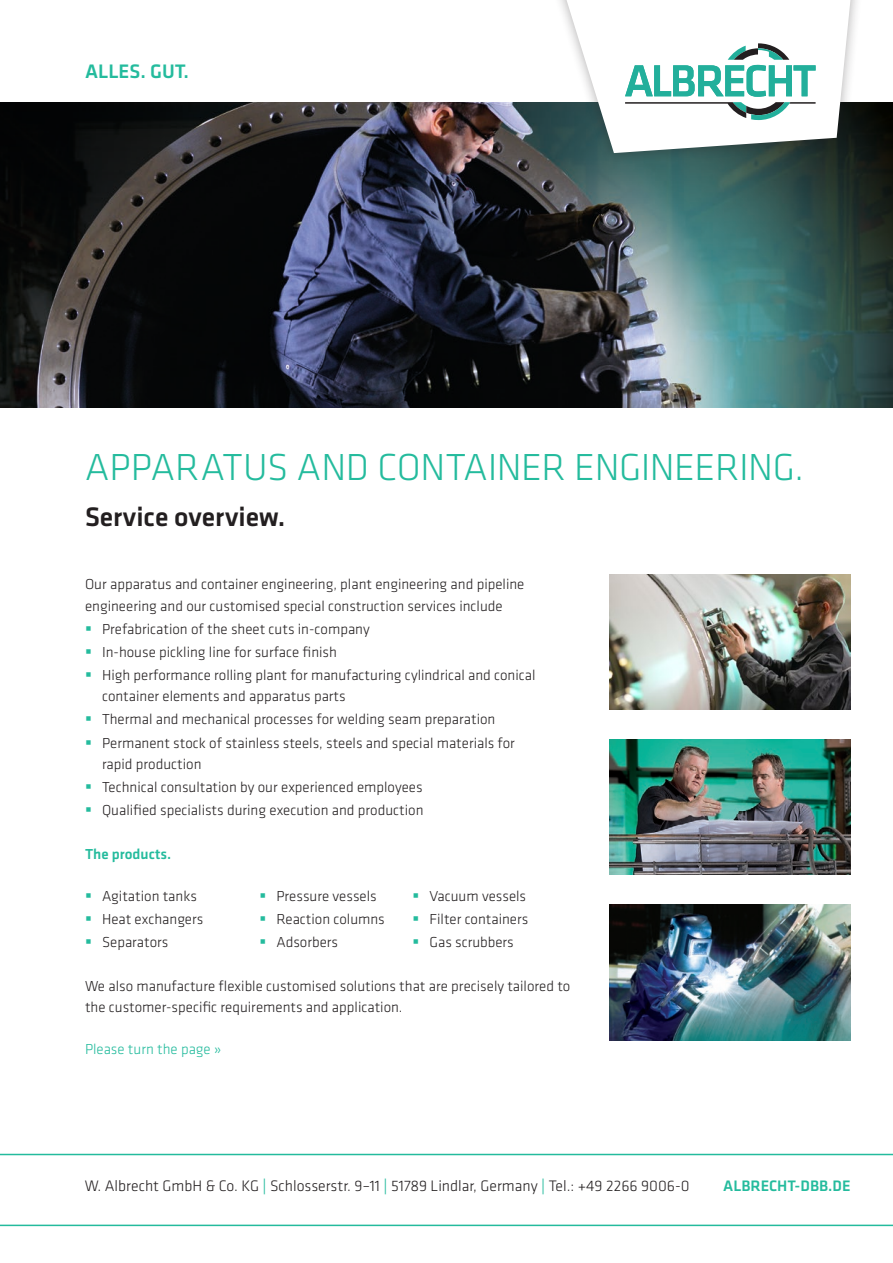
<style>
.page{position:relative;width:893px;height:1263px;background:#fff}
.page>*{position:absolute;margin:0;border:0;box-sizing:border-box;transform-origin:0 0}
.t1{font:300 39px "Klavika Basic";letter-spacing:-.01em;color:#24bb9d}
.t2{font:500 27.75px "Klavika Basic";color:#231f20}
.t3{font:500 20.25px "Klavika Basic";color:#24bb9d}
.t4{font:300 15.75px "Klavika Basic";color:#231f20}
.t5{font:500 15.75px "Klavika Basic";color:#24bb9d}
.t6{font:300 15px/21px "Klavika Basic";color:#231f20}
.t7{font:300 15px "Klavika Basic";color:#24bb9d}
.t8{font:500 15px "Klavika Basic";color:#24bb9d}
.s1{color:#24bb9d}
.s2{font-weight:400;color:#24bb9d}
</style>
<div class="page">
<img style="left:609px;top:739px;width:241px;height:136px">
<img style="left:609px;top:905px;width:241px;height:135px">
<img style="left:0;top:102px;width:893px;height:305px">
<img style="left:609px;top:574px;width:241px;height:135px">
<div style="left:552px;top:0;width:311px;height:165px;background:#231f20;opacity:.35"></div>
<hr style="left:0;top:1154px;width:893px;height:1px;background:#24bb9d">
<hr style="left:0;top:1224px;width:893px;height:2px;background:#24bb9d">
<svg style="left:566px;top:0;width:284px;height:153px"></svg>
<h3 class="t3" style="left:85px;top:58px;width:106px">ALLES. GUT.</h3>
<h1 class="t1" style="left:85px;top:443px;width:720px">APPARATUS AND CONTAINER ENGINEERING.</h1>
<h2 class="t2" style="left:85px;top:498px;width:202px">Service overview.</h2>
<p class="t6" style="left:85px;top:573px;width:441px;line-height:21.6px">Our apparatus and container engineering, plant engineering and pipeline engineering and our customised special construction services include</p>
<p class="t6" style="left:85px;top:618px;width:286px"><span class="s1">▪</span> Prefabrication of the sheet cuts in-company</p>
<p class="t6" style="left:85px;top:641px;width:253px"><span class="s1">▪</span> In-house pickling line for surface finish</p>
<p class="t6" style="left:102px;top:665px;width:435px;text-indent:-17px"><span class="s1">▪</span> High performance rolling plant for manufacturing cylindrical and conical container elements and apparatus parts</p>
<p class="t6" style="left:85px;top:709px;width:412px"><span class="s1">▪</span> Thermal and mechanical processes for welding seam preparation</p>
<p class="t6" style="left:102px;top:732px;width:414px;text-indent:-17px"><span class="s1">▪</span> Permanent stock of stainless steels, steels and special materials for rapid production</p>
<p class="t6" style="left:85px;top:776px;width:339px"><span class="s1">▪</span> Technical consultation by our experienced employees</p>
<p class="t6" style="left:85px;top:799px;width:340px"><span class="s1">▪</span> Qualified specialists during execution and production</p>
<p class="t8" style="left:85px;top:844px;width:88px">The products.</p>
<p class="t6" style="left:85px;top:885px;width:113px"><span class="s1">▪</span> Agitation tanks</p>
<p class="t6" style="left:259px;top:885px;width:119px"><span class="s1">▪</span> Pressure vessels</p>
<p class="t6" style="left:412px;top:885px;width:115px"><span class="s1">▪</span> Vacuum vessels</p>
<p class="t6" style="left:85px;top:908px;width:120px"><span class="s1">▪</span> Heat exchangers</p>
<p class="t6" style="left:259px;top:908px;width:127px"><span class="s1">▪</span> Reaction columns</p>
<p class="t6" style="left:412px;top:908px;width:117px"><span class="s1">▪</span> Filter containers</p>
<p class="t6" style="left:85px;top:931px;width:85px"><span class="s1">▪</span> Separators</p>
<p class="t6" style="left:259px;top:931px;width:80px"><span class="s1">▪</span> Adsorbers</p>
<p class="t6" style="left:412px;top:931px;width:103px"><span class="s1">▪</span> Gas scrubbers</p>
<p class="t6" style="left:85px;top:976px;width:487px">We also manufacture flexible customised solutions that are precisely tailored to the customer-specific requirements and application.</p>
<p class="t7" style="left:85px;top:1040px;width:138px">Please turn the page »</p>
<p class="t4" style="left:85px;top:1176px;width:606px">W. Albrecht GmbH &amp; Co. KG <span class="s2">|</span> Schlosserstr. 9–11 <span class="s2">|</span> 51789 Lindlar, Germany <span class="s2">|</span> Tel.: +49 2266 9006-0</p>
<p class="t5" style="left:723px;top:1175px;width:129px">ALBRECHT-DBB.DE</p>
</div>
